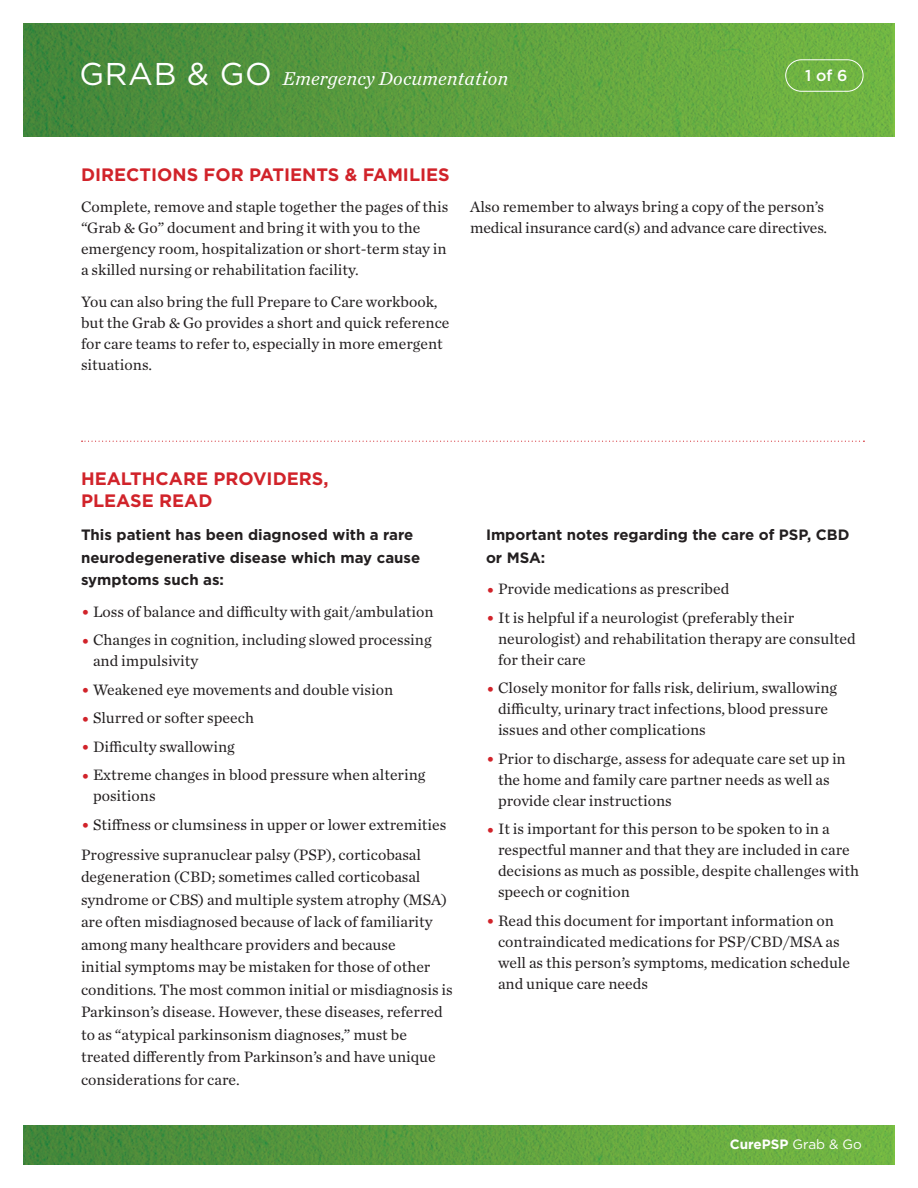
<style>
.page{position:relative;width:918px;height:1188px;background:#fff}
.page>*{position:absolute;margin:0;border:0;box-sizing:border-box;transform-origin:0 0}
.Main_Head{font:italic 19.5px "Chronicle Text G1";letter-spacing:.01em;color:#fff}
.Body_Text{font:700 18px/22.5px "Gotham";color:#d1232a}
.Section_Head{font:700 18px "Gotham";color:#d1232a}
.Body_Text_Serif{font:15.75px/21px "Chronicle Text G1";color:#231f20}
.Section_Head-2{font:15.75px/21px "Chronicle Text G1";color:#231f20}
.Page_Slug{font:500 15.75px "Gotham";color:#fff}
.Body_Text-2{font:700 15px/22.5px "Gotham";color:#231f20}
.Body_Text_Serif-2{font:700 15px/22.5px "Gotham";color:#231f20}
.t1{font:700 13.5px "Gotham";color:#fff}
.s1{font-family:"Gotham";font-style:normal;font-size:31.5px}
.s2{font-size:18px;color:#d1232a}
.s3{font-weight:400}
</style>
<div class="page">
<img style="left:24px;top:24px;width:870px;height:113px">
<img style="left:24px;top:1125px;width:870px;height:39px">
<svg style="left:82px;top:441px;width:782px;height:1px"></svg>
<div style="left:785px;top:59px;width:78px;height:33px;border:1px solid #fff;border-radius:16px"></div>
<p class="Main_Head" style="left:80px;top:63px;width:430px"><span class="s1">GRAB &amp; GO</span> Emergency Documentation</p>
<p class="Page_Slug" style="left:805px;top:65px;width:44px">1 of 6</p>
<p class="Section_Head" style="left:81px;top:163px;width:370px">DIRECTIONS FOR PATIENTS &amp; FAMILIES</p>
<p class="Section_Head-2" style="left:81px;top:196px;width:369px">Complete, remove and staple together the pages of this “Grab &amp; Go” document and bring it with you to the emergency room, hospitalization or short-term stay in a skilled nursing or rehabilitation facility.</p>
<p class="Section_Head-2" style="left:81px;top:290px;width:370px">You can also bring the full Prepare to Care workbook, but the Grab &amp; Go provides a short and quick reference for care teams to refer to, especially in more emergent situations.</p>
<p class="Section_Head-2" style="left:470px;top:196px;width:359px">Also remember to always bring a copy of the person’s medical insurance card(s) and advance care directives.</p>
<p class="Body_Text" style="left:81px;top:467px;width:249px">HEALTHCARE PROVIDERS,<br>PLEASE READ</p>
<p class="Body_Text-2" style="left:81px;top:524px;width:341px">This patient has been diagnosed with a rare neurodegenerative disease which may cause symptoms such as:</p>
<p class="Body_Text_Serif" style="left:81px;top:600px;width:354px"><span class="s2">•</span> Loss of balance and difficulty with gait/ambulation</p>
<p class="Body_Text_Serif" style="left:93px;top:629px;width:340px;text-indent:-12px"><span class="s2">•</span> Changes in cognition, including slowed processing and impulsivity</p>
<p class="Body_Text_Serif" style="left:81px;top:678px;width:314px"><span class="s2">•</span> Weakened eye movements and double vision</p>
<p class="Body_Text_Serif" style="left:81px;top:707px;width:174px"><span class="s2">•</span> Slurred or softer speech</p>
<p class="Body_Text_Serif" style="left:81px;top:735px;width:155px"><span class="s2">•</span> Difficulty swallowing</p>
<p class="Body_Text_Serif" style="left:93px;top:764px;width:334px;text-indent:-12px"><span class="s2">•</span> Extreme changes in blood pressure when altering positions</p>
<p class="Body_Text_Serif" style="left:81px;top:813px;width:367px"><span class="s2">•</span> Stiffness or clumsiness in upper or lower extremities</p>
<p class="Body_Text_Serif" style="left:81px;top:842px;width:373px;line-height:22.5px">Progressive supranuclear palsy (PSP), corticobasal degeneration (CBD; sometimes called corticobasal syndrome or CBS) and multiple system atrophy (MSA) are often misdiagnosed because of lack of familiarity among many healthcare providers and because<br>initial symptoms may be mistaken for those of other conditions. The most common initial or misdiagnosis is Parkinson’s disease. However, these diseases, referred to as “atypical parkinsonism diagnoses,” must be treated differently from Parkinson’s and have unique considerations for care.</p>
<p class="Body_Text_Serif-2" style="left:486px;top:524px;width:365px">Important notes regarding the care of PSP, CBD or MSA:</p>
<p class="Body_Text_Serif" style="left:486px;top:578px;width:245px"><span class="s2">•</span> Provide medications as prescribed</p>
<p class="Body_Text_Serif" style="left:498px;top:606px;width:359px;text-indent:-12px"><span class="s2">•</span> It is helpful if a neurologist (preferably their neurologist) and rehabilitation therapy are consulted for their care</p>
<p class="Body_Text_Serif" style="left:498px;top:677px;width:341px;text-indent:-12px"><span class="s2">•</span> Closely monitor for falls risk, delirium, swallowing difficulty, urinary tract infections, blood pressure issues and other complications</p>
<p class="Body_Text_Serif" style="left:498px;top:747px;width:349px;text-indent:-12px"><span class="s2">•</span> Prior to discharge, assess for adequate care set up in the home and family care partner needs as well as provide clear instructions</p>
<p class="Body_Text_Serif" style="left:498px;top:818px;width:363px;text-indent:-12px"><span class="s2">•</span> It is important for this person to be spoken to in a respectful manner and that they are included in care decisions as much as possible, despite challenges with speech or cognition</p>
<p class="Body_Text_Serif" style="left:498px;top:909px;width:354px;text-indent:-12px"><span class="s2">•</span> Read this document for important information on contraindicated medications for PSP/CBD/MSA as well as this person’s symptoms, medication schedule and unique care needs</p>
<p class="t1" style="left:730px;top:1135px;width:134px">CurePSP <span class="s3">Grab &amp; Go</span></p>
</div>
